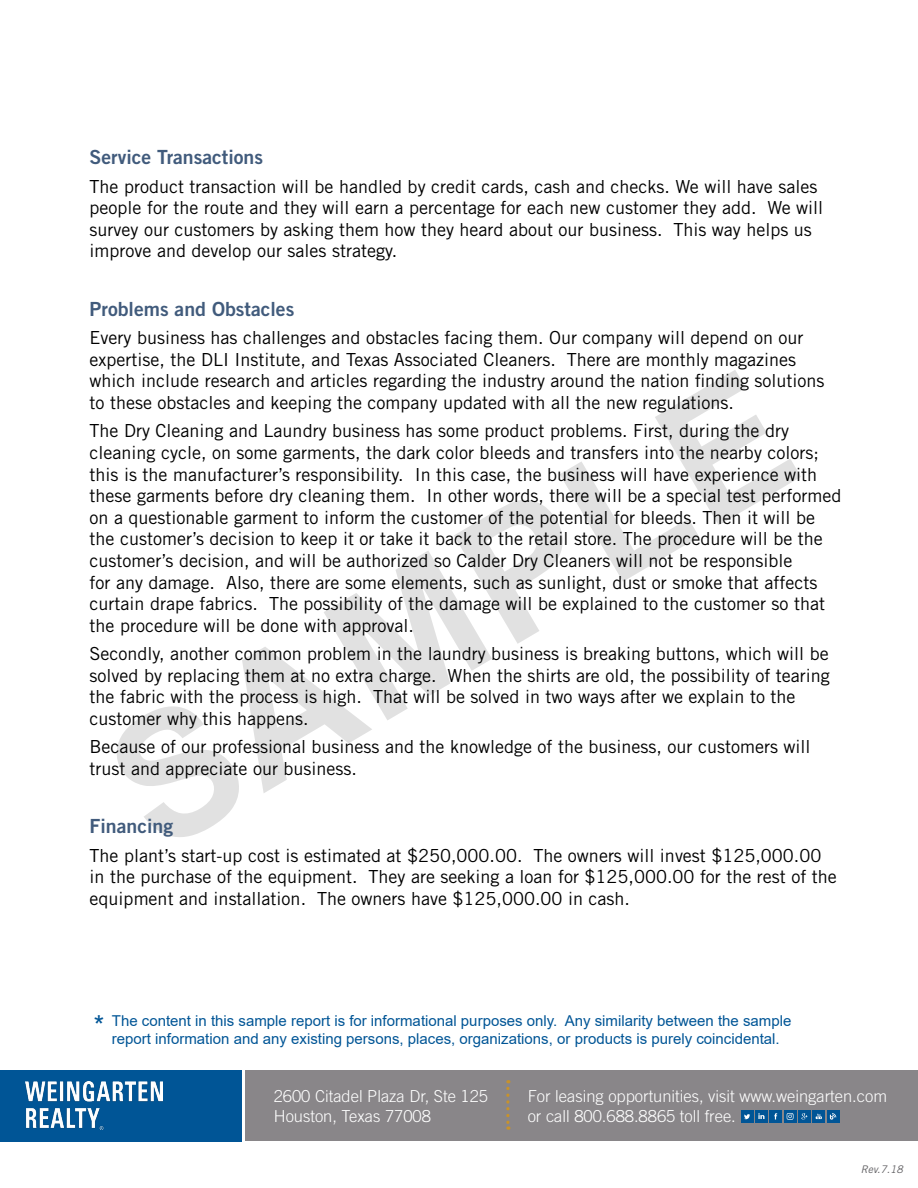
<style>
.page{position:relative;width:918px;height:1188px;background:#fff}
.page>*{position:absolute;margin:0;border:0;box-sizing:border-box;transform-origin:0 0}
.t1{font:700 175.65px "Arial";color:#000}
.t2{font:19.5px "Trade Gothic Bold Two";color:#415b7c}
.t3{font:18px/21.6px "Trade Gothic";color:#000}
.t4{font:300 16.5px/19.8px "Trade Gothic";color:#fff}
.t5{font:15px/18px "Arial";color:#005596;text-align:center}
.t6{font:italic 10.5px "Trade Gothic";color:#626164}
.s1{font-size:27px}
</style>
<div class="page">
<div style="left:245px;top:1071px;width:673px;height:70px;background:#898689"></div>
<div style="left:0;top:1070px;width:242px;height:71px;background:#005596"></div>
<img style="left:25px;top:1082px;width:138px;height:48px">
<div style="left:741px;top:1110px;width:12px;height:13px;background:#005596"></div>
<svg style="left:744px;top:1114px;width:6px;height:5px"></svg>
<div style="left:755px;top:1110px;width:13px;height:13px;background:#005596"></div>
<svg style="left:758px;top:1113px;width:7px;height:6px"></svg>
<div style="left:770px;top:1110px;width:12px;height:13px;background:#005596"></div>
<svg style="left:774px;top:1113px;width:3px;height:7px"></svg>
<div style="left:798px;top:1110px;width:13px;height:13px;background:#005596"></div>
<svg style="left:801px;top:1113px;width:6px;height:7px"></svg>
<div style="left:813px;top:1110px;width:12px;height:13px;background:#005596"></div>
<svg style="left:816px;top:1114px;width:6px;height:5px"></svg>
<div style="left:827px;top:1110px;width:12px;height:13px;background:#005596"></div>
<svg style="left:830px;top:1113px;width:6px;height:7px"></svg>
<div style="left:784px;top:1110px;width:12px;height:13px;background:#005596"></div>
<svg style="left:787px;top:1113px;width:7px;height:7px"></svg>
<svg style="left:506px;top:1080px;width:4px;height:50px"></svg>
<p class="t2" style="left:90px;top:145px;width:175px">Service Transactions</p>
<p class="t3" style="left:90px;top:175px;width:735px">The product transaction will be handled by credit cards, cash and checks. We will have sales people for the route and they will earn a percentage for each new customer they add. We will survey our customers by asking them how they heard about our business. This way helps us improve and develop our sales strategy.</p>
<p class="t2" style="left:90px;top:297px;width:206px">Problems and Obstacles</p>
<p class="t3" style="left:90px;top:327px;width:737px">Every business has challenges and obstacles facing them. Our company will depend on our expertise, the DLI Institute, and Texas Associated Cleaners. There are monthly magazines which include research and articles regarding the industry around the nation finding solutions to these obstacles and keeping the company updated with all the new regulations.</p>
<p class="t3" style="left:90px;top:420px;width:753px">The Dry Cleaning and Laundry business has some product problems. First, during the dry cleaning cycle, on some garments, the dark color bleeds and transfers into the nearby colors; this is the manufacturer’s responsibility. In this case, the business will have experience with these garments before dry cleaning them. In other words, there will be a special test performed on a questionable garment to inform the customer of the potential for bleeds. Then it will be the customer’s decision to keep it or take it back to the retail store. The procedure will be the customer’s decision, and will be authorized so Calder Dry Cleaners will not be responsible<br>for any damage. Also, there are some elements, such as sunlight, dust or smoke that affects curtain drape fabrics. The possibility of the damage will be explained to the customer so that the procedure will be done with approval.</p>
<p class="t3" style="left:90px;top:643px;width:742px">Secondly, another common problem in the laundry business is breaking buttons, which will be solved by replacing them at no extra charge. When the shirts are old, the possibility of tearing the fabric with the process is high. That will be solved in two ways after we explain to the customer why this happens.</p>
<p class="t3" style="left:90px;top:736px;width:722px">Because of our professional business and the knowledge of the business, our customers will trust and appreciate our business.</p>
<h1 class="t1" style="left:65px;top:699px;width:756px;rotate:-31deg">SAMPLE</h1>
<p class="t2" style="left:90px;top:814px;width:85px">Financing</p>
<p class="t3" style="left:90px;top:844px;width:749px">The plant’s start-up cost is estimated at $250,000.00. The owners will invest $125,000.00 in the purchase of the equipment. They are seeking a loan for $125,000.00 for the rest of the equipment and installation. The owners have $125,000.00 in cash.</p>
<p class="t5" style="left:94px;top:1012px;width:699px"><span class="s1">*</span> The content in this sample report is for informational purposes only. Any similarity between the sample report information and any existing persons, places, organizations, or products is purely coincidental.</p>
<p class="t4" style="left:274px;top:1086px;width:216px">2600 Citadel Plaza Dr, Ste 125<br>Houston, Texas 77008</p>
<p class="t4" style="left:528px;top:1086px;width:361px">For leasing opportunities, visit www.weingarten.com or call 800.688.8865 toll free.</p>
<p class="t6" style="left:861px;top:1163px;width:43px">Rev.7.18</p>
</div>
